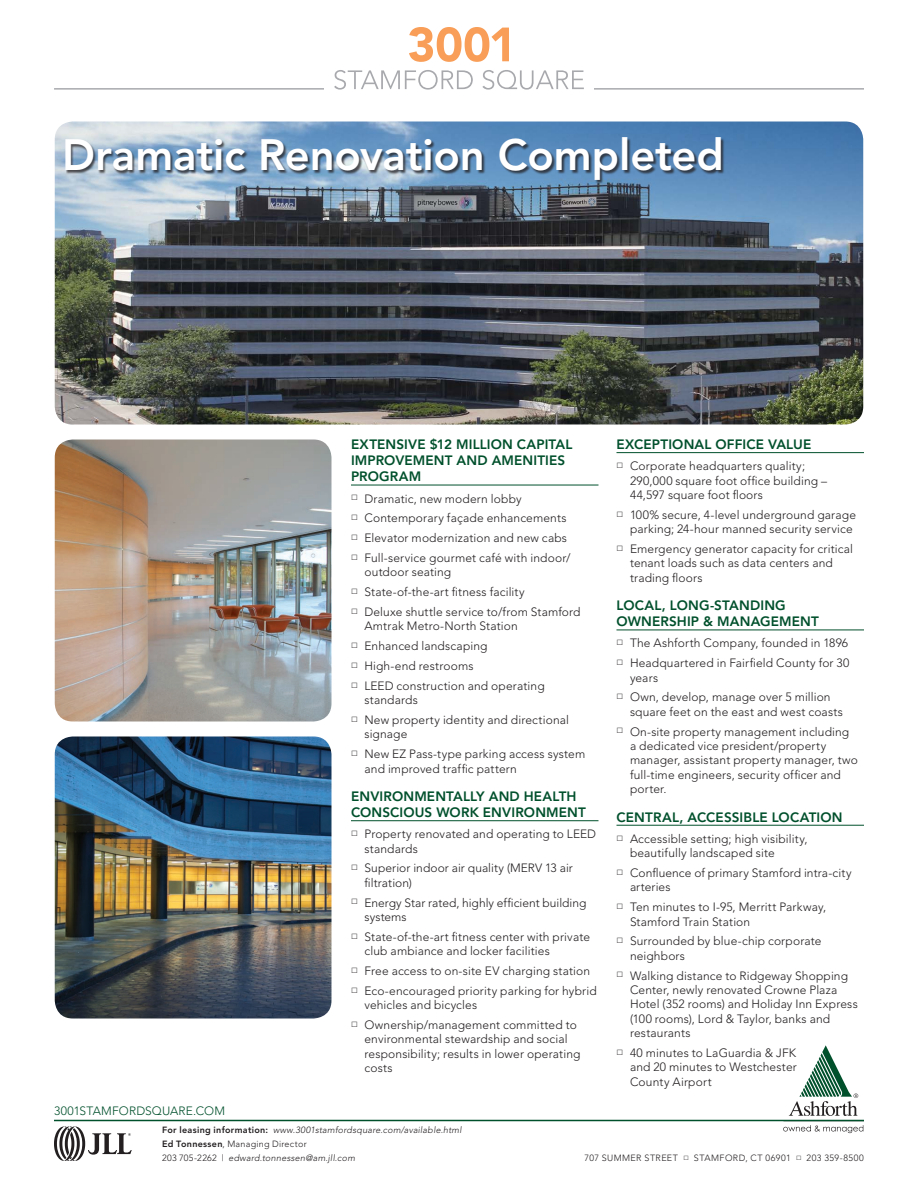
<style>
.page{position:relative;width:918px;height:1188px;background:#fff}
.page>*{position:absolute;margin:0;border:0;box-sizing:border-box;transform-origin:0 0}
.t1{font:800 43.5px "Avenir";letter-spacing:-.005em;color:#fff}
.Subhead{font:800 13.5px/16.2px "Avenir";letter-spacing:.01em;color:#00502c}
.Bullets{font:300 12px/14.4px "Avenir";letter-spacing:.01em;color:#231f20}
.t2{font:300 12px "Avenir";letter-spacing:.015em;color:#00502c}
.t3{font:italic 300 9px/13.8px "Avenir";letter-spacing:.025em;color:#231f20}
.t4{font:300 9px "Avenir";letter-spacing:.05em;color:#231f20}
.s1{font-weight:800;font-style:normal}
.s2{font-style:normal}
</style>
<div class="page">
<hr style="left:351px;top:485px;width:247px;height:1px;background:#00502c">
<hr style="left:351px;top:820px;width:247px;height:1px;background:#00502c">
<hr style="left:616px;top:452px;width:248px;height:1px;background:#00502c">
<hr style="left:616px;top:630px;width:248px;height:1px;background:#00502c">
<hr style="left:616px;top:825px;width:248px;height:1px;background:#00502c">
<svg style="left:789px;top:1045px;width:69px;height:71px"></svg>
<svg style="left:783px;top:1125px;width:80px;height:8px"></svg>
<hr style="left:54px;top:1120px;width:810px;height:1px;background:#00502c">
<svg style="left:54px;top:1126px;width:78px;height:35px"></svg>
<svg style="left:409px;top:27px;width:100px;height:35px"></svg>
<svg style="left:334px;top:70px;width:139px;height:20px"></svg>
<svg style="left:482px;top:70px;width:102px;height:20px"></svg>
<hr style="left:54px;top:88px;width:270px;height:2px;background:#a8a9ad">
<hr style="left:594px;top:88px;width:270px;height:2px;background:#a8a9ad">
<img style="left:55px;top:122px;width:808px;height:302px">
<img style="left:55px;top:440px;width:277px;height:282px">
<img style="left:55px;top:736px;width:277px;height:282px">
<div style="left:66px;top:138px;width:659px;height:46px;background:#231f20;opacity:.75"></div>
<p class="t1" style="left:62px;top:130px;width:663px">Dramatic Renovation Completed</p>
<p class="t2" style="left:54px;top:1104px;width:173px">3001STAMFORDSQUARE.COM</p>
<p class="Subhead" style="left:351px;top:436px;width:223px">EXTENSIVE $12 MILLION CAPITAL<br>IMPROVEMENT AND AMENITIES<br>PROGRAM</p>
<p class="Bullets" style="left:351px;top:491px;width:172px"><sup>A</sup> Dramatic, new modern lobby</p>
<p class="Bullets" style="left:351px;top:511px;width:217px"><sup>A</sup> Contemporary façade enhancements</p>
<p class="Bullets" style="left:351px;top:531px;width:218px"><sup>A</sup> Elevator modernization and new cabs</p>
<p class="Bullets" style="left:364px;top:551px;width:207px;text-indent:-14px"><sup>A</sup> Full-service gourmet café with indoor/ outdoor seating</p>
<p class="Bullets" style="left:351px;top:585px;width:175px"><sup>A</sup> State-of-the-art fitness facility</p>
<p class="Bullets" style="left:364px;top:605px;width:218px;text-indent:-14px"><sup>A</sup> Deluxe shuttle service to/from Stamford<br>Amtrak Metro-North Station</p>
<p class="Bullets" style="left:351px;top:639px;width:138px"><sup>A</sup> Enhanced landscaping</p>
<p class="Bullets" style="left:351px;top:659px;width:124px"><sup>A</sup> High-end restrooms</p>
<p class="Bullets" style="left:364px;top:678px;width:182px;text-indent:-14px"><sup>A</sup> LEED construction and operating standards</p>
<p class="Bullets" style="left:364px;top:713px;width:206px;text-indent:-14px"><sup>A</sup> New property identity and directional signage</p>
<p class="Bullets" style="left:364px;top:747px;width:222px;text-indent:-14px"><sup>A</sup> New EZ Pass-type parking access system and improved traffic pattern</p>
<p class="Subhead" style="left:351px;top:788px;width:236px">ENVIRONMENTALLY AND HEALTH<br>CONSCIOUS WORK ENVIRONMENT</p>
<p class="Bullets" style="left:364px;top:827px;width:233px;text-indent:-14px"><sup>A</sup> Property renovated and operating to LEED standards</p>
<p class="Bullets" style="left:364px;top:861px;width:210px;text-indent:-14px"><sup>A</sup> Superior indoor air quality (MERV 13 air filtration)</p>
<p class="Bullets" style="left:364px;top:895px;width:223px;text-indent:-14px"><sup>A</sup> Energy Star rated, highly efficient building systems</p>
<p class="Bullets" style="left:364px;top:930px;width:227px;text-indent:-14px"><sup>A</sup> State-of-the-art fitness center with private club ambiance and locker facilities</p>
<p class="Bullets" style="left:351px;top:964px;width:241px"><sup>A</sup> Free access to on-site EV charging station</p>
<p class="Bullets" style="left:364px;top:984px;width:234px;text-indent:-14px"><sup>A</sup> Eco-encouraged priority parking for hybrid vehicles and bicycles</p>
<p class="Bullets" style="left:364px;top:1018px;width:217px;text-indent:-14px"><sup>A</sup> Ownership/management committed to environmental stewardship and social responsibility; results in lower operating costs</p>
<p class="Subhead" style="left:616px;top:436px;width:196px">EXCEPTIONAL OFFICE VALUE</p>
<p class="Bullets" style="left:630px;top:459px;width:199px;text-indent:-14px"><sup>A</sup> Corporate headquarters quality;<br>290,000 square foot office building –<br>44,597 square foot floors</p>
<p class="Bullets" style="left:616px;top:507px;width:241px;text-align:right"><sup>A</sup> 100% secure, 4-level underground garage parking; 24-hour manned security service</p>
<p class="Bullets" style="left:630px;top:542px;width:225px;text-indent:-14px"><sup>A</sup> Emergency generator capacity for critical tenant loads such as data centers and trading floors</p>
<p class="Subhead" style="left:616px;top:597px;width:204px">LOCAL, LONG-STANDING<br>OWNERSHIP &amp; MANAGEMENT</p>
<p class="Bullets" style="left:616px;top:636px;width:233px"><sup>A</sup> The Ashforth Company, founded in 1896</p>
<p class="Bullets" style="left:630px;top:656px;width:221px;text-indent:-14px"><sup>A</sup> Headquartered in Fairfield County for 30 years</p>
<p class="Bullets" style="left:630px;top:690px;width:214px;text-indent:-14px"><sup>A</sup> Own, develop, manage over 5 million square feet on the east and west coasts</p>
<p class="Bullets" style="left:630px;top:724px;width:230px;text-indent:-14px"><sup>A</sup> On-site property management including a dedicated vice president/property manager, assistant property manager, two full-time engineers, security officer and porter.</p>
<p class="Subhead" style="left:616px;top:809px;width:228px">CENTRAL, ACCESSIBLE LOCATION</p>
<p class="Bullets" style="left:630px;top:831px;width:179px;text-indent:-14px"><sup>A</sup> Accessible setting; high visibility, beautifully landscaped site</p>
<p class="Bullets" style="left:630px;top:866px;width:223px;text-indent:-14px"><sup>A</sup> Confluence of primary Stamford intra-city arteries</p>
<p class="Bullets" style="left:630px;top:900px;width:198px;text-indent:-14px"><sup>A</sup> Ten minutes to I-95, Merritt Parkway,<br>Stamford Train Station</p>
<p class="Bullets" style="left:630px;top:934px;width:193px;text-indent:-14px"><sup>A</sup> Surrounded by blue-chip corporate neighbors</p>
<p class="Bullets" style="left:630px;top:968px;width:229px;text-indent:-14px"><sup>A</sup> Walking distance to Ridgeway Shopping Center, newly renovated Crowne Plaza Hotel (352 rooms) and Holiday Inn Express (100 rooms), Lord &amp; Taylor, banks and restaurants</p>
<p class="Bullets" style="left:630px;top:1046px;width:168px;text-align:justify;text-indent:-14px"><sup>A</sup> 40 minutes to LaGuardia &amp; JFK and 20 minutes to Westchester County Airport</p>
<p class="t3" style="left:162px;top:1123px;width:301px"><span class="s1">For leasing information:</span> www.3001stamfordsquare.com/available.html<br><span class="s1">Ed Tonnessen</span><span class="s2">, Managing Director<br>203 705-2262 |</span> edward.tonnessen@am.jll.com</p>
<p class="t4" style="left:584px;top:1153px;width:281px">707 SUMMER STREET <sup>A</sup> STAMFORD, CT 06901 <sup>A</sup> 203 359-8500</p>
</div>
